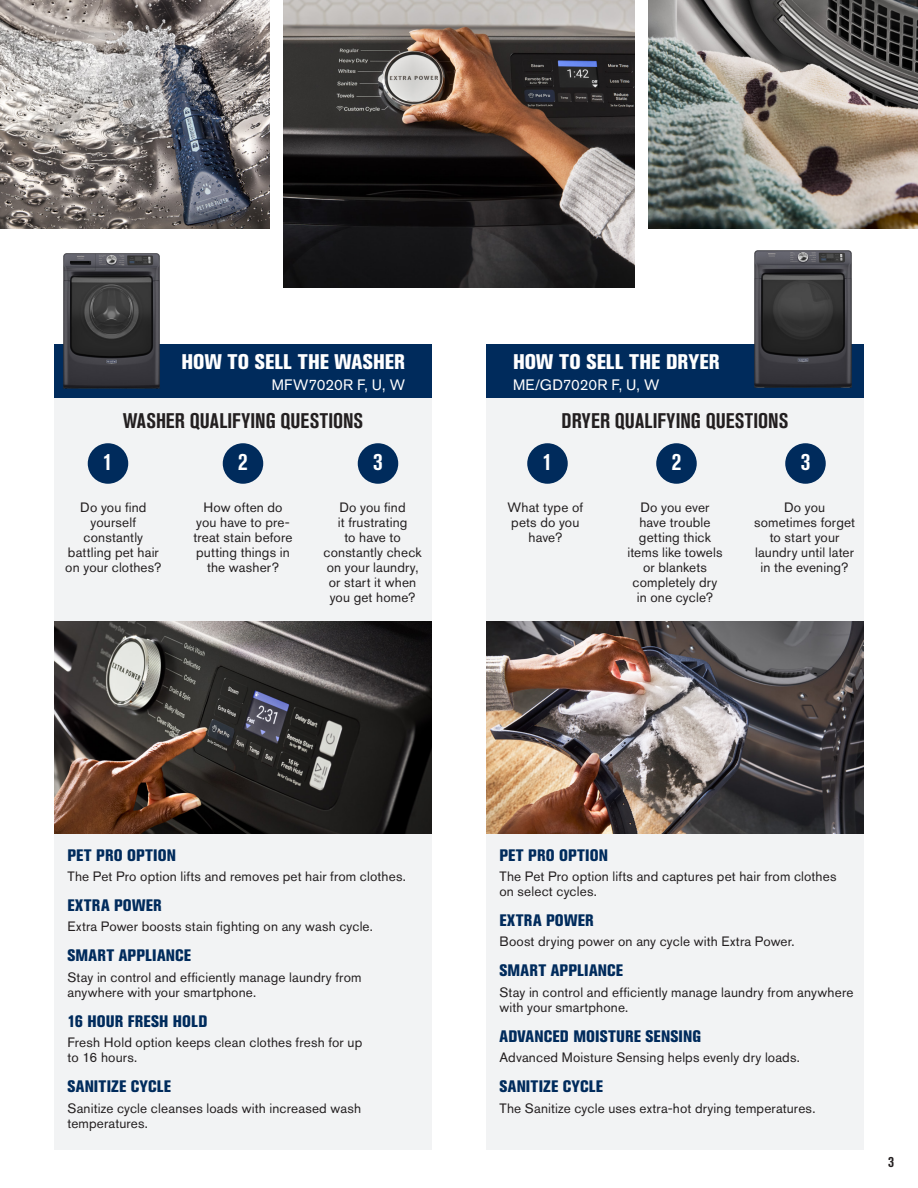
<style>
.page{position:relative;width:918px;height:1188px;background:#fff}
.page>*{position:absolute;margin:0;border:0;box-sizing:border-box;transform-origin:0 0}
.t1{font:700 condensed 24px "Akzidenz Grotesk BE";color:#fff}
.t2{font:700 condensed 21px "Akzidenz Grotesk BE";color:#231f20}
.t3{font:800 condensed 21px "Akzidenz Grotesk BE";letter-spacing:.005em;color:#fff}
.t4{font:800 condensed 16.5px "Akzidenz Grotesk BE";letter-spacing:.01em;color:#002b5c}
.t5{font:15px "Akzidenz Grotesk BE";letter-spacing:-.005em;color:#fff}
.t6{font:700 condensed 15px "Akzidenz Grotesk BE";color:#231f20}
.t7{font:13.5px/15px "Akzidenz Grotesk BE";letter-spacing:.01em;color:#231f20;text-align:center}
</style>
<div class="page">
<div style="left:54px;top:344px;width:378px;height:806px;background:#f2f3f4"></div>
<div style="left:486px;top:344px;width:378px;height:806px;background:#f2f3f4"></div>
<img style="left:54px;top:621px;width:378px;height:213px">
<img style="left:486px;top:621px;width:378px;height:213px">
<img style="left:648px;top:0;width:270px;height:228px">
<img style="left:284px;top:0;width:350px;height:287px">
<img style="left:0;top:0;width:270px;height:228px">
<div style="left:223px;top:443px;width:40px;height:41px;background:#002b5c;border-radius:50%"></div>
<div style="left:656px;top:443px;width:41px;height:41px;background:#002b5c;border-radius:50%"></div>
<div style="left:358px;top:443px;width:40px;height:41px;background:#002b5c;border-radius:50%"></div>
<div style="left:785px;top:443px;width:41px;height:41px;background:#002b5c;border-radius:50%"></div>
<div style="left:88px;top:443px;width:40px;height:41px;background:#002b5c;border-radius:50%"></div>
<div style="left:527px;top:443px;width:41px;height:41px;background:#002b5c;border-radius:50%"></div>
<div style="left:54px;top:344px;width:378px;height:54px;background:#002b5c"></div>
<div style="left:486px;top:344px;width:378px;height:54px;background:#002b5c"></div>
<img style="left:63px;top:253px;width:97px;height:136px">
<img style="left:754px;top:250px;width:98px;height:138px">
<p class="t3" style="left:181px;top:349px;width:225px">HOW TO SELL THE WASHER</p>
<p class="t5" style="left:272px;top:375px;width:135px">MFW7020R F, U, W</p>
<p class="t3" style="left:513px;top:349px;width:208px">HOW TO SELL THE DRYER</p>
<p class="t5" style="left:513px;top:375px;width:148px">ME/GD7020R F, U, W</p>
<p class="t2" style="left:123px;top:408px;width:242px">WASHER QUALIFYING QUESTIONS</p>
<p class="t2" style="left:562px;top:408px;width:228px">DRYER QUALIFYING QUESTIONS</p>
<p class="t1" style="left:103px;top:448px;width:11px">1</p>
<p class="t1" style="left:238px;top:448px;width:11px">2</p>
<p class="t1" style="left:373px;top:448px;width:11px">3</p>
<p class="t1" style="left:543px;top:448px;width:11px">1</p>
<p class="t1" style="left:672px;top:448px;width:11px">2</p>
<p class="t1" style="left:801px;top:448px;width:11px">3</p>
<p class="t7" style="left:65px;top:500px;width:98px">Do you find yourself constantly battling pet hair on your clothes?</p>
<p class="t7" style="left:193px;top:500px;width:101px">How often do you have to pre&shy;treat stain before putting things in the washer?</p>
<p class="t7" style="left:323px;top:500px;width:100px">Do you find<br>it frustrating<br>to have to constantly check on your laundry, or start it when you get home?</p>
<p class="t7" style="left:508px;top:500px;width:77px">What type of pets do you have?</p>
<p class="t7" style="left:627px;top:500px;width:97px">Do you ever have trouble getting thick items like towels or blankets completely dry in one cycle?</p>
<p class="t7" style="left:754px;top:500px;width:103px">Do you sometimes forget to start your laundry until later in the evening?</p>
<p class="t4" style="left:68px;top:845px;width:110px">PET PRO OPTION</p>
<p class="t7" style="left:68px;top:869px;width:340px">The Pet Pro option lifts and removes pet hair from clothes.</p>
<p class="t4" style="left:68px;top:896px;width:96px">EXTRA POWER</p>
<p class="t7" style="left:68px;top:919px;width:307px">Extra Power boosts stain fighting on any wash cycle.</p>
<p class="t4" style="left:68px;top:946px;width:125px">SMART APPLIANCE</p>
<p class="t7" style="left:68px;top:970px;width:296px;text-align:left">Stay in control and efficiently manage laundry from anywhere with your smartphone.</p>
<p class="t4" style="left:68px;top:1012px;width:141px">16 HOUR FRESH HOLD</p>
<p class="t7" style="left:68px;top:1035px;width:296px;text-align:left">Fresh Hold option keeps clean clothes fresh for up to 16 hours.</p>
<p class="t4" style="left:68px;top:1077px;width:105px">SANITIZE CYCLE</p>
<p class="t7" style="left:68px;top:1100px;width:295px;text-align:left">Sanitize cycle cleanses loads with increased wash temperatures.</p>
<p class="t4" style="left:500px;top:845px;width:110px">PET PRO OPTION</p>
<p class="t7" style="left:500px;top:869px;width:339px;text-align:left">The Pet Pro option lifts and captures pet hair from clothes on select cycles.</p>
<p class="t4" style="left:500px;top:911px;width:96px">EXTRA POWER</p>
<p class="t7" style="left:500px;top:934px;width:297px">Boost drying power on any cycle with Extra Power.</p>
<p class="t4" style="left:500px;top:961px;width:125px">SMART APPLIANCE</p>
<p class="t7" style="left:500px;top:985px;width:355px;text-align:left">Stay in control and efficiently manage laundry from anywhere with your smartphone.</p>
<p class="t4" style="left:500px;top:1027px;width:203px">ADVANCED MOISTURE SENSING</p>
<p class="t7" style="left:500px;top:1050px;width:302px">Advanced Moisture Sensing helps evenly dry loads.</p>
<p class="t4" style="left:500px;top:1077px;width:105px">SANITIZE CYCLE</p>
<p class="t7" style="left:500px;top:1100px;width:318px">The Sanitize cycle uses extra-hot drying temperatures.</p>
<p class="t6" style="left:888px;top:1153px;width:7px">3</p>
</div>
